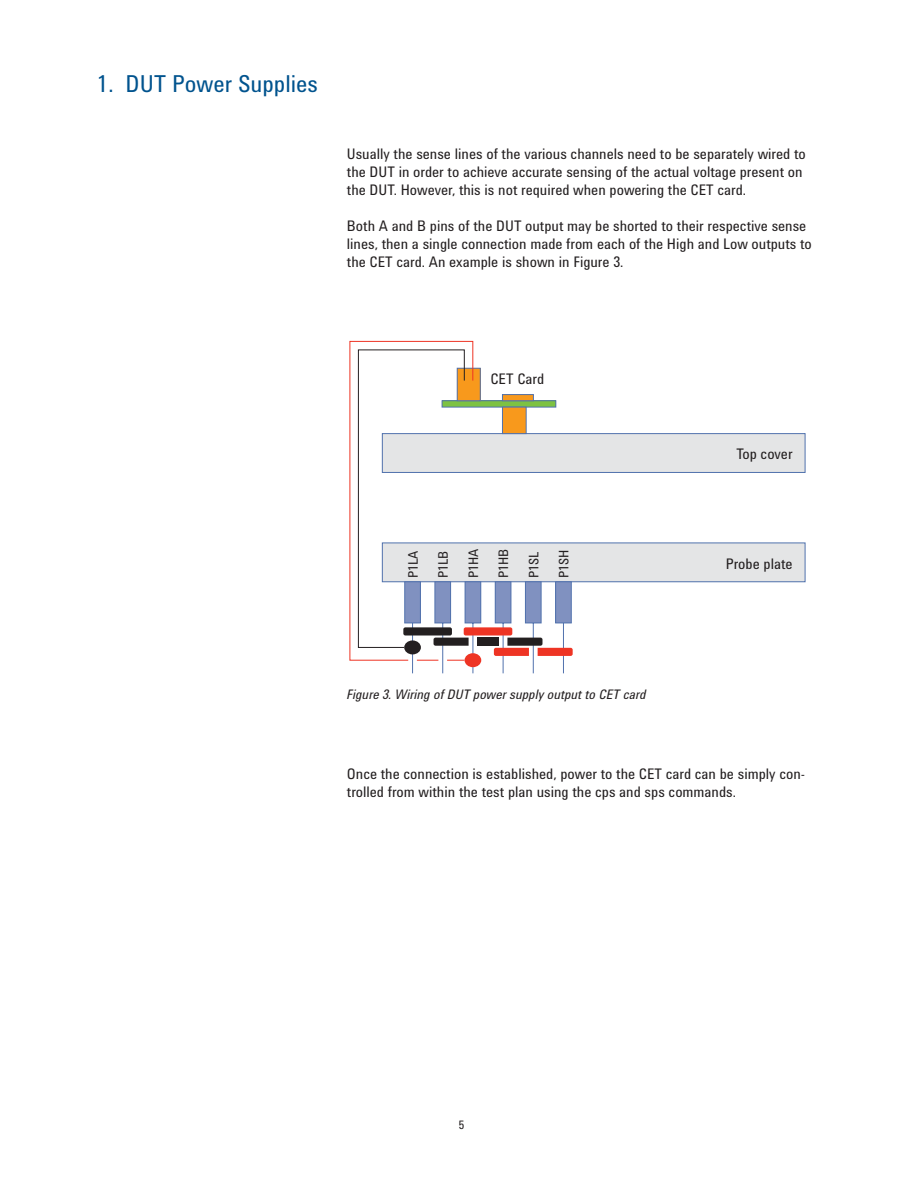
<style>
.page{position:relative;width:918px;height:1188px;background:#fff}
.page>*{position:absolute;margin:0;border:0;box-sizing:border-box;transform-origin:0 0}
.t1{font:24px "Agilent Condensed CFF";color:#00538e}
.t2{font:15px/18px "Agilent Condensed CFF";color:#231f20}
.t3{font:italic 13.5px "Agilent Condensed CFF";color:#231f20}
.t4{font:13.5px "Agilent Condensed CFF";color:#231f20}
.t5{font:12px "Agilent Condensed CFF";color:#231f20}
</style>
<div class="page">
<div style="left:382px;top:434px;width:423px;height:38px;background:#e4e5e6"></div>
<div style="left:382px;top:433px;width:423px;height:40px;border:1px solid #5172ad"></div>
<div style="left:382px;top:543px;width:423px;height:39px;background:#e4e5e6"></div>
<div style="left:382px;top:543px;width:423px;height:39px;border:1px solid #5172ad"></div>
<div style="left:442px;top:401px;width:114px;height:6px;background:#7dc242"></div>
<div style="left:442px;top:400px;width:114px;height:7px;border:1px solid #5172ad"></div>
<div style="left:502px;top:407px;width:24px;height:27px;background:#f8991c"></div>
<div style="left:502px;top:407px;width:25px;height:27px;border:1px solid #5172ad"></div>
<div style="left:502px;top:395px;width:31px;height:6px;background:#f8991c"></div>
<div style="left:502px;top:394px;width:32px;height:7px;border:1px solid #5172ad"></div>
<div style="left:464px;top:627px;width:48px;height:9px;background:#ee3424;border-radius:2px"></div>
<svg style="left:494px;top:581px;width:79px;height:93px"></svg>
<svg style="left:349px;top:341px;width:133px;height:333px"></svg>
<div style="left:477px;top:638px;width:22px;height:8px;background:#231f20"></div>
<h1 class="t1" style="left:97px;top:75px;width:222px">1. DUT Power Supplies</h1>
<p class="t2" style="left:347px;top:147px;width:460px">Usually the sense lines of the various channels need to be separately wired to the DUT in order to achieve accurate sensing of the actual voltage present on the DUT. However, this is not required when powering the CET card.</p>
<p class="t2" style="left:347px;top:219px;width:466px">Both A and B pins of the DUT output may be shorted to their respective sense lines, then a single connection made from each of the High and Low outputs to the CET card. An example is shown in Figure 3.</p>
<p class="t2" style="left:490px;top:372px;width:55px">CET Card</p>
<p class="t4" style="left:408px;top:578px;width:29px;rotate:-90deg">P1LA</p>
<p class="t4" style="left:438px;top:578px;width:29px;rotate:-90deg">P1LB</p>
<p class="t4" style="left:468px;top:578px;width:32px;rotate:-90deg">P1HA</p>
<p class="t4" style="left:499px;top:578px;width:31px;rotate:-90deg">P1HB</p>
<p class="t4" style="left:529px;top:578px;width:28px;rotate:-90deg">P1SL</p>
<p class="t4" style="left:559px;top:578px;width:30px;rotate:-90deg">P1SH</p>
<p class="t2" style="left:737px;top:447px;width:57px">Top cover</p>
<p class="t2" style="left:726px;top:556px;width:68px">Probe plate</p>
<p class="t3" style="left:347px;top:689px;width:301px">Figure 3. Wiring of DUT power supply output to CET card</p>
<p class="t2" style="left:347px;top:766px;width:460px">Once the connection is established, power to the CET card can be simply con&shy;trolled from within the test plan using the cps and sps commands.</p>
<p class="t5" style="left:459px;top:1120px;width:7px">5</p>
</div>
